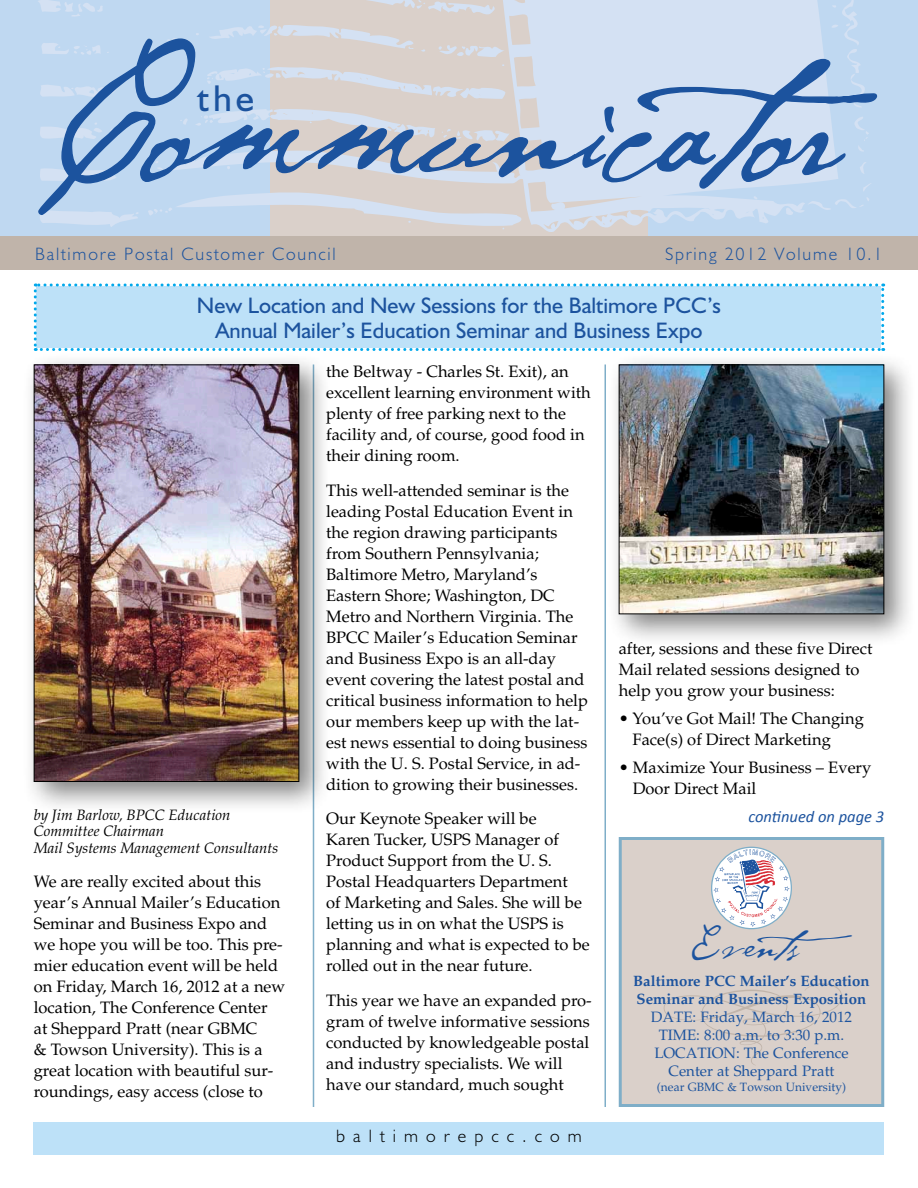
<style>
.page{position:relative;width:918px;height:1188px;background:#fff}
.page>*{position:absolute;margin:0;border:0;box-sizing:border-box;transform-origin:0 0}
.t1{font:45px "Cezanne";color:#1c539e}
.t2{font:37.5px "Humanist 521 BT";color:#1c539e}
.t3{font:22.5px/24.8px "Humanist 521 BT";color:#1c539e;text-align:center}
.t4{font:300 18px "Humanist 521 BT";letter-spacing:.1em;color:#1c539e}
.t5{font:300 18px "Humanist 521 BT";letter-spacing:.45em;color:#000}
.t6{font:16.5px/21px "Palatino";color:#000}
.t7{font:italic 16.5px "Calibri";color:#1c539e}
.t8{font:15px/18px "Palatino";color:#1c539e;text-align:center}
.t9{font:italic 15px/16.5px "Palatino";color:#000}
.t10{font:700 15px/18px "Palatino";color:#1c539e}
.t11{font:12px "Palatino";color:#1c539e}
</style>
<div class="page">
<div style="left:0;top:0;width:270px;height:262px;background:#bfd8f1"></div>
<div style="left:648px;top:0;width:270px;height:262px;background:#bfd8f1"></div>
<svg style="left:38px;top:0;width:820px;height:235px"></svg>
<div style="left:0;top:236px;width:918px;height:34px;background:#c0b4aa"></div>
<svg style="left:38px;top:38px;width:839px;height:177px"></svg>
<div style="left:34px;top:1122px;width:850px;height:32px;background:#bde1f8"></div>
<hr style="left:313px;top:364px;width:1px;height:743px;background:#7faec8">
<hr style="left:604px;top:364px;width:2px;height:743px;background:#7faec8">
<svg style="left:34px;top:284px;width:850px;height:67px;background:#b9e0f7"></svg>
<div style="left:619px;top:837px;width:265px;height:270px;background:#dad0ca;border:3px solid #7faec8"></div>
<svg style="left:713px;top:849px;width:77px;height:78px;background:#dcd8e0"></svg>
<div style="left:711px;top:847px;width:81px;height:82px;border:1px solid #7faec8;border-radius:50%"></div>
<svg style="left:663px;top:983px;width:179px;height:82px"></svg>
<div style="left:22px;top:352px;width:311px;height:463px;background:#000;opacity:.5"></div>
<img style="left:36px;top:366px;width:261px;height:414px">
<div style="left:34px;top:364px;width:265px;height:418px;border:1px solid #000"></div>
<div style="left:607px;top:352px;width:311px;height:296px;background:#000;opacity:.5"></div>
<img style="left:621px;top:366px;width:261px;height:246px">
<div style="left:619px;top:364px;width:265px;height:250px;border:1px solid #000"></div>
<h2 class="t2" style="left:197px;top:75px;width:58px">the</h2>
<p class="t4" style="left:35px;top:243px;width:302px">Baltimore Postal Customer Council</p>
<p class="t4" style="left:665px;top:243px;width:219px">Spring 2012 Volume 10.1</p>
<h3 class="t3" style="left:197px;top:293px;width:526px">New Location and New Sessions for the Baltimore PCC’s<br>Annual Mailer’s Education Seminar and Business Expo</h3>
<p class="t9" style="left:34px;top:807px;width:246px">by Jim Barlow, BPCC Education<br>Committee Chairman<br>Mail Systems Management Consultants</p>
<p class="t6" style="left:34px;top:871px;width:253px">We are really excited about this year’s Annual Mailer’s Education<br>Seminar and Business Expo and we hope you will be too. This pre&shy;mier education event will be held on Friday, March 16, 2012 at a new location, The Conference Center at Sheppard Pratt (near GBMC<br>&amp; Towson University). This is a great location with beautiful sur&shy;roundings, easy access (close to</p>
<p class="t6" style="left:326px;top:361px;width:266px">the Beltway - Charles St. Exit), an excellent learning environment with plenty of free parking next to the facility and, of course, good food in their dining room.</p>
<p class="t6" style="left:326px;top:480px;width:263px">This well-attended seminar is the leading Postal Education Event in the region drawing participants from Southern Pennsylvania; Baltimore Metro, Maryland’s Eastern Shore; Washington, DC Metro and Northern Virginia. The BPCC Mailer’s Education Seminar and Business Expo is an all-day event covering the latest postal and critical business information to help our members keep up with the lat&shy;est news essential to doing business with the U. S. Postal Service, in ad&shy;dition to growing their businesses.</p>
<p class="t6" style="left:326px;top:808px;width:265px">Our Keynote Speaker will be<br>Karen Tucker, USPS Manager of<br>Product Support from the U. S.<br>Postal Headquarters Department<br>of Marketing and Sales. She will be letting us in on what the USPS is planning and what is expected to be rolled out in the near future.</p>
<p class="t6" style="left:326px;top:990px;width:267px">This year we have an expanded pro&shy;gram of twelve informative sessions conducted by knowledgeable postal and industry specialists. We will have our standard, much sought</p>
<p class="t5" style="left:336px;top:1125px;width:247px">baltimorepcc.com</p>
<p class="t6" style="left:619px;top:638px;width:255px">after, sessions and these five Direct<br>Mail related sessions designed to help you grow your business:</p>
<p class="t6" style="left:633px;top:708px;width:233px;text-indent:-14px">• You’ve Got Mail! The Changing<br>Face(s) of Direct Marketing</p>
<p class="t6" style="left:633px;top:757px;width:240px;text-indent:-14px">• Maximize Your Business – Every<br>Door Direct Mail</p>
<p class="t7" style="left:748px;top:807px;width:137px">continued on page 3</p>
<h1 class="t1" style="left:690px;top:914px;width:183px">Events</h1>
<p class="t10" style="left:633px;top:972px;width:238px">Baltimore PCC Mailer’s Education<br>Seminar and Business Exposition</p>
<p class="t8" style="left:651px;top:1008px;width:203px">DATE: Friday, March 16, 2012<br>TIME: 8:00 a.m. to 3:30 p.m.<br>LOCATION: The Conference<br>Center at Sheppard Pratt</p>
<p class="t11" style="left:657px;top:1079px;width:191px">(near GBMC &amp; Towson University)</p>
</div>
